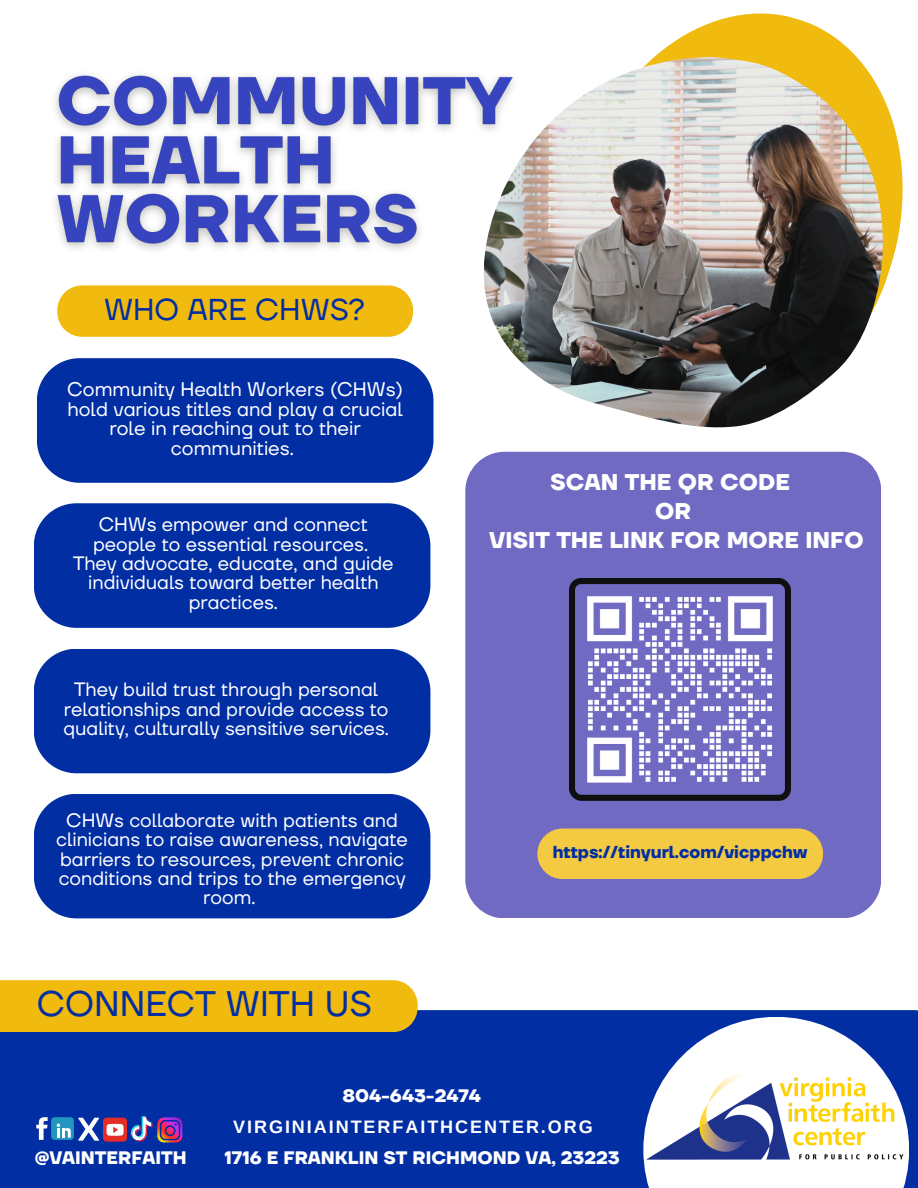
<style>
.page{position:relative;width:918px;height:1188px;background:#fff}
.page>*{position:absolute;margin:0;border:0;box-sizing:border-box;transform-origin:0 0}
.t1{font:35.4px "TT Firs Neue";color:#022ea4}
.t2{font:30px "TT Firs Neue";color:#022ea4}
.t3{font:700 22.65px/29px "TT Firs Neue";color:#fff;text-align:center}
.t4{font:19.65px/19.6px "TT Firs Neue";color:#fff;text-align:center}
.t5{font:19.35px/19.4px "TT Firs Neue";color:#fff;text-align:center}
.t6{font:700 18px "TT Firs Neue";color:#fff}
.t7{font:700 18px "Arimo";letter-spacing:.11em;color:#fff}
.t8{font:700 17.25px "TT Firs Neue";color:#022ea4}
</style>
<div class="page">
<div style="left:465px;top:452px;width:416px;height:466px;background:#716ac3;border-radius:39px"></div>
<div style="left:0;top:1010px;width:918px;height:178px;background:#022ea4"></div>
<svg style="left:643px;top:1017px;width:266px;height:171px;fill:#fff"></svg>
<svg style="left:654px;top:13px;width:249px;height:415px"></svg>
<div style="left:57px;top:285px;width:356px;height:52px;background:#f1ba0e"></div>
<div style="left:37px;top:358px;width:397px;height:125px;background:#022ea4;border-radius:43px"></div>
<div style="left:34px;top:503px;width:396px;height:125px;background:#022ea4;border-radius:43px"></div>
<div style="left:34px;top:649px;width:396px;height:124px;background:#022ea4;border-radius:43px"></div>
<div style="left:34px;top:794px;width:396px;height:124px;background:#022ea4;border-radius:43px"></div>
<img style="left:647px;top:1073px;width:259px;height:87px">
<img style="left:569px;top:578px;width:222px;height:223px">
<div style="left:537px;top:829px;width:286px;height:50px;background:#f3ca42;border-radius:25px"></div>
<img style="left:483px;top:57px;width:400px;height:370px">
<img style="left:55px;top:61px;width:477px;height:205px">
<div style="left:0;top:980px;width:418px;height:52px;background:#f1ba0e"></div>
<svg style="left:131px;top:1116px;width:21px;height:25px"></svg>
<div style="left:103px;top:1118px;width:24px;height:24px;background:#e52d27;border-radius:4px"></div>
<svg style="left:107px;top:1124px;width:17px;height:12px"></svg>
<div style="left:51px;top:1117px;width:23px;height:23px;background:#2197bd;border-radius:3px"></div>
<svg style="left:57px;top:1124px;width:14px;height:14px"></svg>
<svg style="left:36px;top:1117px;width:12px;height:23px"></svg>
<svg style="left:78px;top:1118px;width:21px;height:22px"></svg>
<img style="left:157px;top:1117px;width:26px;height:26px">
<p class="t2" style="left:104px;top:291px;width:262px">WHO ARE CHWS?</p>
<h6 class="t4" style="left:67px;top:380px;width:337px">Community Health Workers (CHWs) hold various titles and play a crucial role in reaching out to their communities.</h6>
<p class="t5" style="left:93px;top:516px;width:277px;text-align:left">CHWs empower and connect people to essential resources.</p>
<p class="t5" style="left:73px;top:554px;width:322px">They advocate, educate, and guide individuals toward better health practices.</p>
<p class="t5" style="left:64px;top:681px;width:327px">They build trust through personal relationships and provide access to quality, culturally sensitive services.</p>
<p class="t5" style="left:56px;top:811px;width:353px">CHWs collaborate with patients and clinicians to raise awareness, navigate barriers to resources, prevent chronic conditions and trips to the emergency room.</p>
<p class="t3" style="left:489px;top:469px;width:376px">SCAN THE QR CODE<br>OR<br>VISIT THE LINK FOR MORE INFO</p>
<h4 class="t8" style="left:553px;top:842px;width:257px">https://tinyurl.com/vicppchw</h4>
<h2 class="t1" style="left:37px;top:982px;width:337px">CONNECT WITH US</h2>
<p class="t6" style="left:342px;top:1085px;width:140px">804-643-2474</p>
<p class="t7" style="left:233px;top:1117px;width:361px">VIRGINIAINTERFAITHCENTER.ORG</p>
<p class="t6" style="left:35px;top:1147px;width:153px">@VAINTERFAITH</p>
<p class="t6" style="left:225px;top:1147px;width:397px">1716 E FRANKLIN ST RICHMOND VA, 23223</p>
</div>
